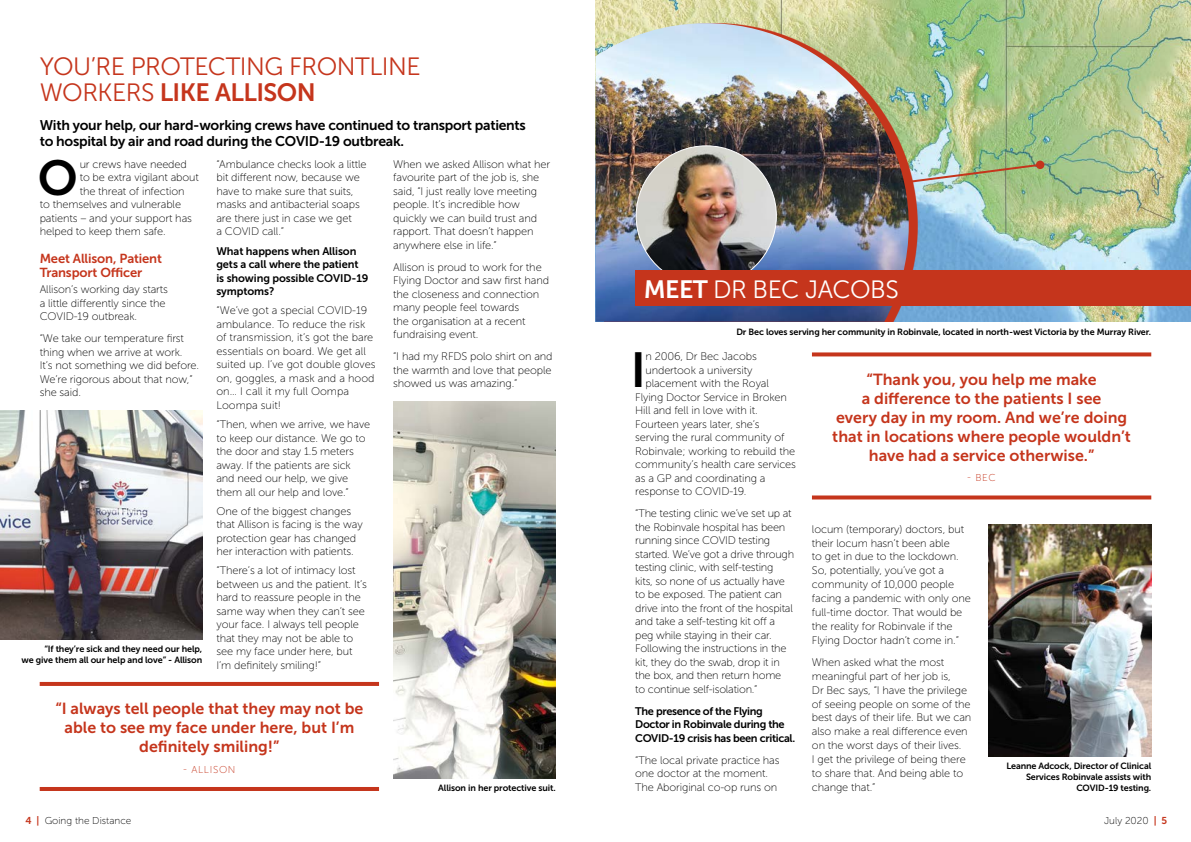
<style>
.page{position:relative;width:1191px;height:842px;background:#fff}
.page>*{position:absolute;margin:0;border:0;box-sizing:border-box;transform-origin:0 0}
.t1{font:49px "Museo Sans 700";color:#000}
.t2{font:25px "Museo Sans 300";letter-spacing:-.02em;color:#c5351c}
.t3{font:25px "Museo Sans 700";letter-spacing:-.02em;color:#c5351c}
.t4{font:25px "Museo Sans 300";letter-spacing:-.02em;color:#fff}
.t5{font:16px/19px "Museo Sans 700";color:#c5351c;text-align:center}
.t6{font:14px/16px "Museo Sans 700";letter-spacing:-.02em;color:#000}
.t7{font:13px/13.5px "Museo Sans 700";letter-spacing:-.01em;color:#c5351c}
.t8{font:11px/13.5px "Museo Sans 100";letter-spacing:-.01em;color:#000}
.t9{font:11px/13.5px "Museo Sans 700";letter-spacing:-.015em;color:#000}
.t10{font:10px "Museo Sans 100";color:#000}
.t11{font:10px "Museo Sans 100";letter-spacing:.07em;color:#c5351c}
.t12{font:9px/10.8px "Museo Sans 700";letter-spacing:-.01em;color:#000;text-align:right}
.s1{font-family:"Museo Sans 300"}
.s2{font-family:"Museo Sans 700"}
.s3{font-family:"Museo Sans 700";color:#c5351c}
</style>
<div class="page">
<img style="left:595px;top:0;width:596px;height:322px">
<svg style="left:908px;top:23px;width:9px;height:299px;background:#a99472"></svg>
<img style="left:595px;top:23px;width:313px;height:299px">
<img style="left:988px;top:524px;width:163px;height:233px">
<img style="left:636px;top:146px;width:140px;height:140px;border-radius:70px">
<svg style="left:812px;top:352px;width:339px;height:4px"></svg>
<svg style="left:812px;top:495px;width:339px;height:4px"></svg>
<hr style="left:40px;top:682px;width:339px;height:4px;background:#c5351c">
<hr style="left:40px;top:787px;width:339px;height:4px;background:#c5351c">
<img style="left:393px;top:402px;width:163px;height:377px">
<img style="left:0;top:410px;width:202px;height:229px">
<div style="left:1036px;top:161px;width:8px;height:8px;background:#c5351c;border-radius:50%"></div>
<img style="left:906px;top:163px;width:136px;height:21px">
<div style="left:635px;top:270px;width:556px;height:36px;background:#c5351c"></div>
<h2 class="t2" style="left:40px;top:53px;width:382px">YOU’RE PROTECTING FRONTLINE</h2>
<h2 class="t3" style="left:40px;top:79px;width:278px"><span class="s1">WORKERS</span> LIKE ALLISON</h2>
<p class="t6" style="left:40px;top:117px;width:488px">With your help, our hard-working crews have continued to transport patients to hospital by air and road during the COVID-19 outbreak.</p>
<p class="t8" style="left:393px;top:158px;width:158px">When we asked Allison what her favourite part of the job is, she said, “I just really love meeting people. It’s incredible how quickly we can build trust and rapport. That doesn’t happen anywhere else in life.”</p>
<p class="t8" style="left:393px;top:261px;width:157px">Allison is proud to work for the<br>Flying Doctor and saw first hand the closeness and connection many people feel towards<br>the organisation at a recent fundraising event.</p>
<p class="t8" style="left:393px;top:350px;width:161px;text-align:justify">“I had my RFDS polo shirt on and the warmth and love that people showed us was amazing.”</p>
<h1 class="t1" style="left:38px;top:151px;width:42px">O</h1>
<p class="t8" style="left:80px;top:158px;width:109px">ur crews have needed</p>
<p class="t8" style="left:216px;top:158px;width:152px">“Ambulance checks look a little bit different now, because we have to make sure that suits, masks and antibacterial soaps are there just in case we get<br>a COVID call.”</p>
<p class="t9" style="left:216px;top:244px;width:153px">What happens when Allison gets a call where the patient is showing possible COVID-19 symptoms?</p>
<p class="t8" style="left:216px;top:304px;width:161px">“We’ve got a special COVID-19 ambulance. To reduce the risk of transmission, it’s got the bare essentials on board. We get all suited up. I’ve got double gloves on, goggles, a mask and a hood on… I call it my full Oompa<br>Loompa suit!</p>
<p class="t8" style="left:216px;top:418px;width:155px">“Then, when we arrive, we have to keep our distance. We go to the door and stay 1.5 meters away. If the patients are sick and need our help, we give them all our help and love.”</p>
<p class="t8" style="left:216px;top:504px;width:148px">One of the biggest changes that Allison is facing is the way protection gear has changed her interaction with patients.</p>
<p class="t8" style="left:216px;top:564px;width:152px">“There’s a lot of intimacy lost between us and the patient. It’s hard to reassure people in the same way when they can’t see your face. I always tell people that they may not be able to see my face under here, but<br>I’m definitely smiling!”</p>
<p class="t8" style="left:80px;top:171px;width:121px">to be extra vigilant about</p>
<p class="t8" style="left:80px;top:185px;width:106px">the threat of infection</p>
<p class="t8" style="left:40px;top:198px;width:143px">to themselves and vulnerable</p>
<p class="t8" style="left:40px;top:212px;width:154px">patients – and your support has</p>
<p class="t8" style="left:40px;top:225px;width:127px">helped to keep them safe.</p>
<p class="t7" style="left:40px;top:252px;width:124px">Meet Allison, Patient<br>Transport Officer</p>
<p class="t8" style="left:40px;top:283px;width:130px">Allison’s working day starts a little differently since the<br>COVID-19 outbreak.</p>
<p class="t8" style="left:40px;top:332px;width:161px">“We take our temperature first thing when we arrive at work.<br>It’s not something we did before.<br>We’re rigorous about that now,” she said.</p>
<p class="t12" style="left:22px;top:644px;width:182px">“If they’re sick and they need our help,<br>we give them all our help and love” - Allison</p>
<h3 class="t5" style="left:55px;top:699px;width:309px">“I always tell people that they may not be able to see my face under here, but I’m definitely smiling!”</h3>
<p class="t11" style="left:183px;top:764px;width:54px">- ALLISON</p>
<p class="t12" style="left:438px;top:782px;width:119px">Allison in her protective suit.</p>
<h2 class="t4" style="left:643px;top:275px;width:257px"><span class="s2">MEET</span> DR BEC JACOBS</h2>
<p class="t12" style="left:736px;top:326px;width:416px">Dr Bec loves serving her community in Robinvale, located in north-west Victoria by the Murray River.</p>
<h1 class="t1" style="left:631px;top:343px;width:17px">I</h1>
<p class="t8" style="left:645px;top:350px;width:113px">n 2006, Dr Bec Jacobs</p>
<p class="t8" style="left:645px;top:363px;width:109px">undertook a university</p>
<p class="t8" style="left:645px;top:377px;width:125px">placement with the Royal</p>
<p class="t8" style="left:635px;top:390px;width:153px">Flying Doctor Service in Broken</p>
<p class="t8" style="left:635px;top:404px;width:124px">Hill and fell in love with it.</p>
<p class="t8" style="left:635px;top:417px;width:126px">Fourteen years later, she’s</p>
<p class="t8" style="left:635px;top:431px;width:151px">serving the rural community of</p>
<p class="t8" style="left:635px;top:444px;width:161px">Robinvale; working to rebuild the</p>
<p class="t8" style="left:635px;top:458px;width:162px">community’s health care services</p>
<p class="t8" style="left:635px;top:471px;width:132px">as a GP and coordinating a</p>
<p class="t8" style="left:635px;top:485px;width:113px">response to COVID-19.</p>
<p class="t8" style="left:635px;top:507px;width:160px">“The testing clinic we’ve set up at the Robinvale hospital has been running since COVID testing started. We’ve got a drive through testing clinic, with self-testing<br>kits, so none of us actually have to be exposed. The patient can drive into the front of the hospital and take a self-testing kit off a peg while staying in their car.<br>Following the instructions in the kit, they do the swab, drop it in the box, and then return home<br>to continue self-isolation.”</p>
<p class="t9" style="left:635px;top:704px;width:162px">The presence of the Flying<br>Doctor in Robinvale during the<br>COVID-19 crisis has been critical.</p>
<p class="t8" style="left:635px;top:753px;width:146px">“The local private practice has one doctor at the moment.<br>The Aboriginal co-op runs on</p>
<h3 class="t5" style="left:832px;top:370px;width:300px">“Thank you, you help me make<br>a difference to the patients I see<br>every day in my room. And we’re doing that in locations where people wouldn’t have had a service otherwise.”</h3>
<p class="t11" style="left:967px;top:473px;width:30px">- BEC</p>
<p class="t8" style="left:812px;top:522px;width:160px;line-height:13.9px">locum (temporary) doctors, but their locum hasn’t been able<br>to get in due to the lockdown.<br>So, potentially, you’ve got a community of 10,000 people facing a pandemic with only one full-time doctor. That would be the reality for Robinvale if the<br>Flying Doctor hadn’t come in.”</p>
<p class="t8" style="left:812px;top:655px;width:161px;line-height:13.9px">When asked what the most meaningful part of her job is,<br>Dr Bec says, “I have the privilege of seeing people on some of the best days of their life. But we can also make a real difference even on the worst days of their lives.<br>I get the privilege of being there to share that. And being able to change that.”</p>
<p class="t12" style="left:1006px;top:761px;width:146px">Leanne Adcock, Director of Clinical<br>Services Robinvale assists with<br>COVID-19 testing.</p>
<p class="t10" style="left:26px;top:815px;width:107px"><span class="s3">4 |</span> Going the Distance</p>
<p class="t10" style="left:1104px;top:815px;width:65px">July 2020 <span class="s3">| 5</span></p>
</div>
